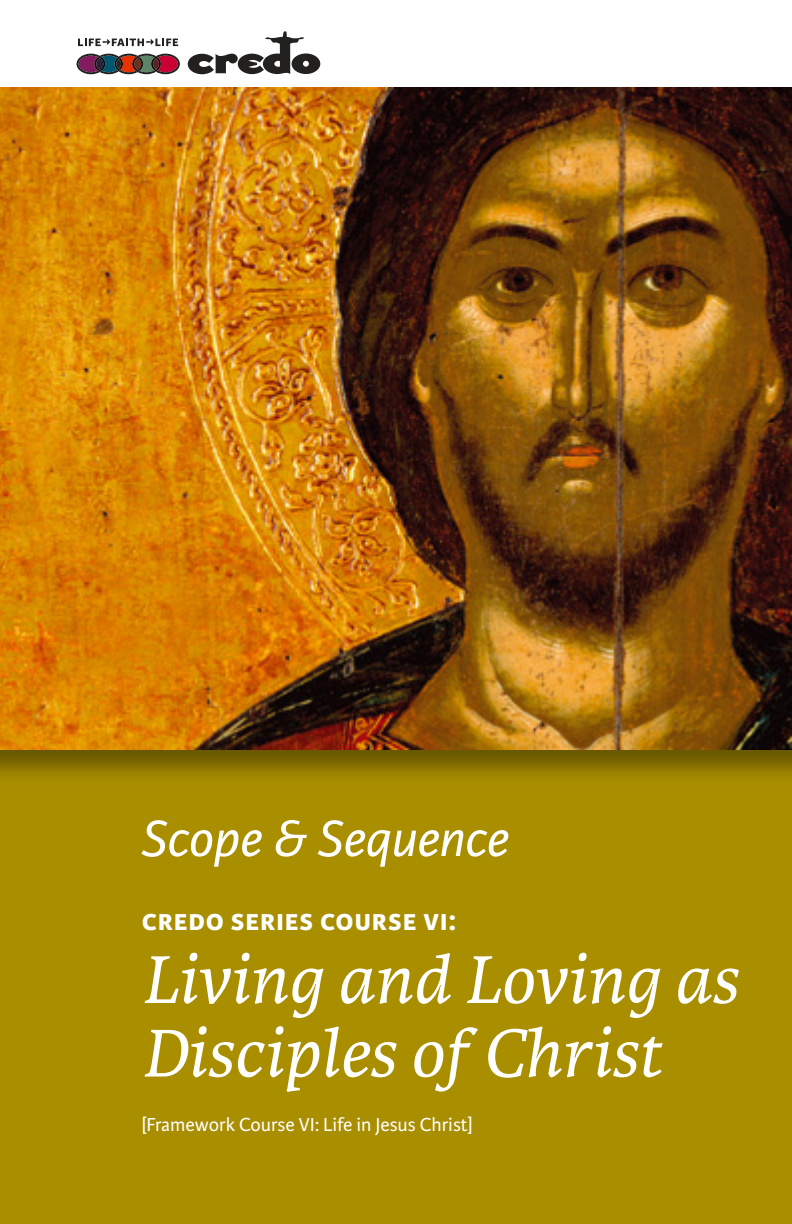
<style>
.page{position:relative;width:792px;height:1224px;background:#fff}
.page>*{position:absolute;margin:0;border:0;box-sizing:border-box;transform-origin:0 0}
.t1{font:italic 72px/73.6px "Karmina";color:#fff}
.t2{font:italic 54px "Karmina Sans";color:#fff}
.t3{font:700 32px "Karmina Sans";letter-spacing:.025em;color:#fff}
.t4{font:20px "Karmina Sans";color:#fff}
</style>
<div class="page">
<div style="left:0;top:735px;width:792px;height:489px;background:#a98e00"></div>
<img style="left:0;top:87px;width:792px;height:689px">
<img style="left:0;top:88px;width:792px;height:662px">
<svg style="left:77px;top:54px;width:103px;height:20px;background:#70444d"></svg>
<svg style="left:188px;top:31px;width:132px;height:43px"></svg>
<svg style="left:78px;top:39px;width:100px;height:7px"></svg>
<h2 class="t2" style="left:142px;top:809px;width:369px">Scope &amp; Sequence</h2>
<h3 class="t3" style="left:142px;top:901px;width:316px">CREDO SERiES COURSE vi:</h3>
<h1 class="t1" style="left:142px;top:944px;width:598px">Living and Loving as<br>Disciples of Christ</h1>
<p class="t4" style="left:142px;top:1113px;width:332px">[Framework Course VI: Life in Jesus Christ]</p>
</div>
